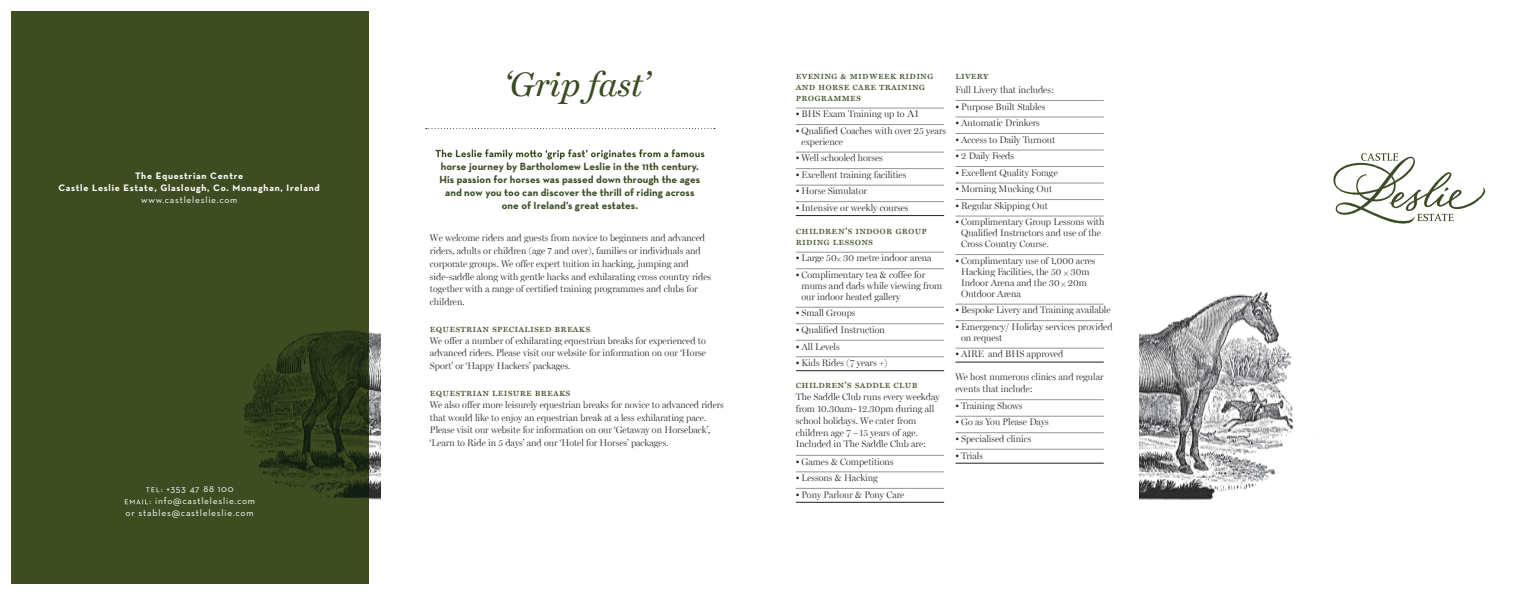
<style>
.page{position:relative;width:1521px;height:595px;background:#fff}
.page>*{position:absolute;margin:0;border:0;box-sizing:border-box;transform-origin:0 0}
.t1{font:italic 34px "Miller Text";color:#3a4b23}
.t2{font:700 10.5px/13px "Neutraface Text";letter-spacing:.01em;color:#3a4b23;text-align:center}
.t3{font:10.5px/11px "Miller Text Roman SC";letter-spacing:.02em;color:#3a4b23}
.t4{font:300 9.5px/12.8px "Miller Display";color:#231f20}
.t5{font:9.5px "Neutraface Text";letter-spacing:.08em;color:#fff}
.t6{font:700 9.5px/12px "Neutraface Text";letter-spacing:.08em;color:#fff;text-align:center}
.s1{font-family:"Minion Pro";font-weight:400}
.s2{font-size:10.5px}
</style>
<div class="page">
<img style="left:1140px;top:291px;width:153px;height:209px">
<div style="left:11px;top:11px;width:358px;height:573px;background:#3e4d21"></div>
<img style="left:244px;top:330px;width:136px;height:170px">
<svg style="left:1333px;top:153px;width:152px;height:71px"></svg>
<svg style="left:426px;top:128px;width:289px;height:1px"></svg>
<svg style="left:435px;top:149px;width:269px;height:10px"></svg>
<svg style="left:146px;top:487px;width:13px;height:5px"></svg>
<svg style="left:125px;top:499px;width:23px;height:5px"></svg>
<hr style="left:796px;top:108px;width:148px;height:1px;background:#939598">
<hr style="left:796px;top:124px;width:148px;height:1px;background:#939598">
<hr style="left:796px;top:152px;width:148px;height:1px;background:#939598">
<hr style="left:796px;top:168px;width:148px;height:1px;background:#939598">
<hr style="left:796px;top:185px;width:148px;height:1px;background:#939598">
<hr style="left:796px;top:201px;width:148px;height:1px;background:#939598">
<hr style="left:796px;top:215px;width:148px;height:1px;background:#231f20">
<hr style="left:796px;top:252px;width:148px;height:1px;background:#939598">
<hr style="left:796px;top:268px;width:148px;height:1px;background:#939598">
<hr style="left:796px;top:307px;width:148px;height:1px;background:#939598">
<hr style="left:796px;top:323px;width:148px;height:1px;background:#939598">
<hr style="left:796px;top:340px;width:148px;height:1px;background:#939598">
<hr style="left:796px;top:356px;width:148px;height:1px;background:#939598">
<hr style="left:796px;top:370px;width:148px;height:1px;background:#231f20">
<hr style="left:796px;top:455px;width:148px;height:1px;background:#939598">
<hr style="left:796px;top:471px;width:148px;height:1px;background:#939598">
<hr style="left:796px;top:488px;width:148px;height:1px;background:#939598">
<hr style="left:796px;top:502px;width:148px;height:1px;background:#231f20">
<hr style="left:955px;top:100px;width:149px;height:1px;background:#939598">
<hr style="left:955px;top:117px;width:149px;height:1px;background:#939598">
<hr style="left:955px;top:133px;width:149px;height:1px;background:#939598">
<hr style="left:955px;top:150px;width:149px;height:1px;background:#939598">
<hr style="left:955px;top:166px;width:149px;height:1px;background:#939598">
<hr style="left:955px;top:183px;width:149px;height:1px;background:#939598">
<hr style="left:955px;top:199px;width:149px;height:1px;background:#939598">
<hr style="left:955px;top:216px;width:149px;height:1px;background:#939598">
<hr style="left:955px;top:254px;width:149px;height:1px;background:#939598">
<hr style="left:955px;top:304px;width:149px;height:1px;background:#939598">
<hr style="left:955px;top:320px;width:149px;height:1px;background:#939598">
<hr style="left:955px;top:348px;width:149px;height:1px;background:#939598">
<hr style="left:955px;top:362px;width:149px;height:1px;background:#231f20">
<hr style="left:955px;top:399px;width:149px;height:1px;background:#939598">
<hr style="left:955px;top:416px;width:149px;height:1px;background:#939598">
<hr style="left:955px;top:432px;width:149px;height:1px;background:#939598">
<hr style="left:955px;top:449px;width:149px;height:1px;background:#939598">
<hr style="left:955px;top:463px;width:149px;height:1px;background:#231f20">
<p class="t6" style="left:58px;top:169px;width:263px">The Equestrian Centre<br>Castle Leslie Estate, Glaslough, Co. Monaghan, Ireland</p>
<p class="t5" style="left:141px;top:193px;width:98px">www.castleleslie.com</p>
<p class="t5" style="left:161px;top:483px;width:74px">: +353 47 88 100</p>
<p class="t5" style="left:149px;top:495px;width:107px">: info@castleleslie.com</p>
<p class="t5" style="left:126px;top:507px;width:129px">or stables@castleleslie.com</p>
<h1 class="t1" style="left:504px;top:64px;width:147px">‘Grip fast’</h1>
<p class="t2" style="left:439px;top:159px;width:262px">horse journey by Bartholomew Leslie in the 11th century.<br>His passion for horses was passed down through the ages and now you too can discover the thrill of riding across one of Ireland’s great estates.</p>
<p class="t4" style="left:430px;top:231px;width:283px">We welcome riders and guests from novice to beginners and advanced riders, adults or children (age <span class="s1">7</span> and over), families or individuals and corporate groups. We offer expert tuition in hacking, jumping and side-saddle along with gentle hacks and exhilarating cross country rides together with a range of certified training programmes and clubs for children.</p>
<p class="t3" style="left:430px;top:323px;width:162px">equestrian specialised breaks</p>
<p class="t4" style="left:430px;top:334px;width:277px;text-align:justify">We offer a number of exhilarating equestrian breaks for experienced to advanced riders. Please visit our website for information on our ‘Horse Sport’ or ‘Happy Hackers’ packages.</p>
<p class="t3" style="left:430px;top:387px;width:142px">equestrian leisure breaks</p>
<p class="t4" style="left:430px;top:398px;width:295px">We also offer more leisurely equestrian breaks for novice to advanced riders that would like to enjoy an equestrian break at a less exhilarating pace.<br>Please visit our website for information on our ‘Getaway on Horseback’, ‘Learn to Ride in 5 days’ and our ‘Hotel for Horses’ packages.</p>
<p class="t3" style="left:796px;top:70px;width:139px">evening &amp; midweek riding and horse care training programmes</p>
<p class="t4" style="left:796px;top:107px;width:124px">• BHS Exam Training up to <span class="s2">A1</span></p>
<p class="t4" style="left:801px;top:125px;width:146px;line-height:11px;text-indent:-6px">• Qualified Coaches with over 25 years experience</p>
<p class="t4" style="left:796px;top:151px;width:88px">• Well schooled horses</p>
<p class="t4" style="left:796px;top:168px;width:112px">• Excellent training facilities</p>
<p class="t4" style="left:796px;top:184px;width:73px">• Horse Simulator</p>
<p class="t4" style="left:796px;top:201px;width:114px">• Intensive or weekly courses</p>
<p class="t3" style="left:796px;top:225px;width:133px">children’s indoor group riding lessons</p>
<p class="t4" style="left:796px;top:251px;width:137px">• Large 50! 30 metre indoor arena</p>
<p class="t4" style="left:801px;top:269px;width:142px;line-height:11px;text-indent:-6px">• Complimentary tea &amp; coffee for mums and dads while viewing from our indoor heated gallery</p>
<p class="t4" style="left:796px;top:306px;width:61px">• Small Groups</p>
<p class="t4" style="left:796px;top:323px;width:91px">• Qualified Instruction</p>
<p class="t4" style="left:796px;top:339px;width:45px">• All Levels</p>
<p class="t4" style="left:796px;top:356px;width:93px">• Kids Rides (7 years +)</p>
<p class="t3" style="left:796px;top:379px;width:123px">children’s saddle club</p>
<p class="t4" style="left:796px;top:390px;width:145px;line-height:11.9px">The Saddle Club runs every weekday from 10.30am–12.30pm during all school holidays. We cater from children age 7 –15 years of age.<br>Included in The Saddle Club are:</p>
<p class="t4" style="left:796px;top:454px;width:99px">• Games &amp; Competitions</p>
<p class="t4" style="left:796px;top:471px;width:84px">• Lessons &amp; Hacking</p>
<p class="t4" style="left:796px;top:487px;width:110px">• Pony Parlour &amp; Pony Care</p>
<p class="t3" style="left:955px;top:70px;width:35px">livery</p>
<p class="t4" style="left:955px;top:83px;width:100px">Full Livery that includes:</p>
<p class="t4" style="left:955px;top:100px;width:91px">• Purpose Built Stables</p>
<p class="t4" style="left:955px;top:116px;width:86px">• Automatic Drinkers</p>
<p class="t4" style="left:955px;top:133px;width:101px">• Access to Daily Turnout</p>
<p class="t4" style="left:955px;top:149px;width:60px">• 2 Daily Feeds</p>
<p class="t4" style="left:955px;top:166px;width:104px">• Excellent Quality Forage</p>
<p class="t4" style="left:955px;top:182px;width:98px">• Morning Mucking Out</p>
<p class="t4" style="left:955px;top:199px;width:94px">• Regular Skipping Out</p>
<p class="t4" style="left:961px;top:216px;width:145px;line-height:11px;text-indent:-6px">• Complimentary Group Lessons with<br>Qualified Instructors and use of the<br>Cross Country Course.</p>
<p class="t4" style="left:961px;top:255px;width:136px;line-height:11px;text-indent:-6px">• Complimentary use of 1,000 acres<br>Hacking Facilities, the 50 ! 30m<br>Indoor Arena and the 30! 20m<br>Outdoor Arena</p>
<p class="t4" style="left:955px;top:303px;width:157px">• Bespoke Livery and Training available</p>
<p class="t4" style="left:961px;top:321px;width:153px;line-height:11px;text-indent:-6px">• Emergency/ Holiday services provided on request</p>
<p class="t4" style="left:955px;top:347px;width:109px">• AIRE and BHS approved</p>
<p class="t4" style="left:955px;top:371px;width:150px;line-height:12px">We host numerous clinics and regular events that include:</p>
<p class="t4" style="left:955px;top:399px;width:69px">• Training Shows</p>
<p class="t4" style="left:955px;top:415px;width:95px">• Go as You Please Days</p>
<p class="t4" style="left:955px;top:432px;width:77px">• Specialised clinics</p>
<p class="t4" style="left:955px;top:448px;width:29px">• Trials</p>
</div>
